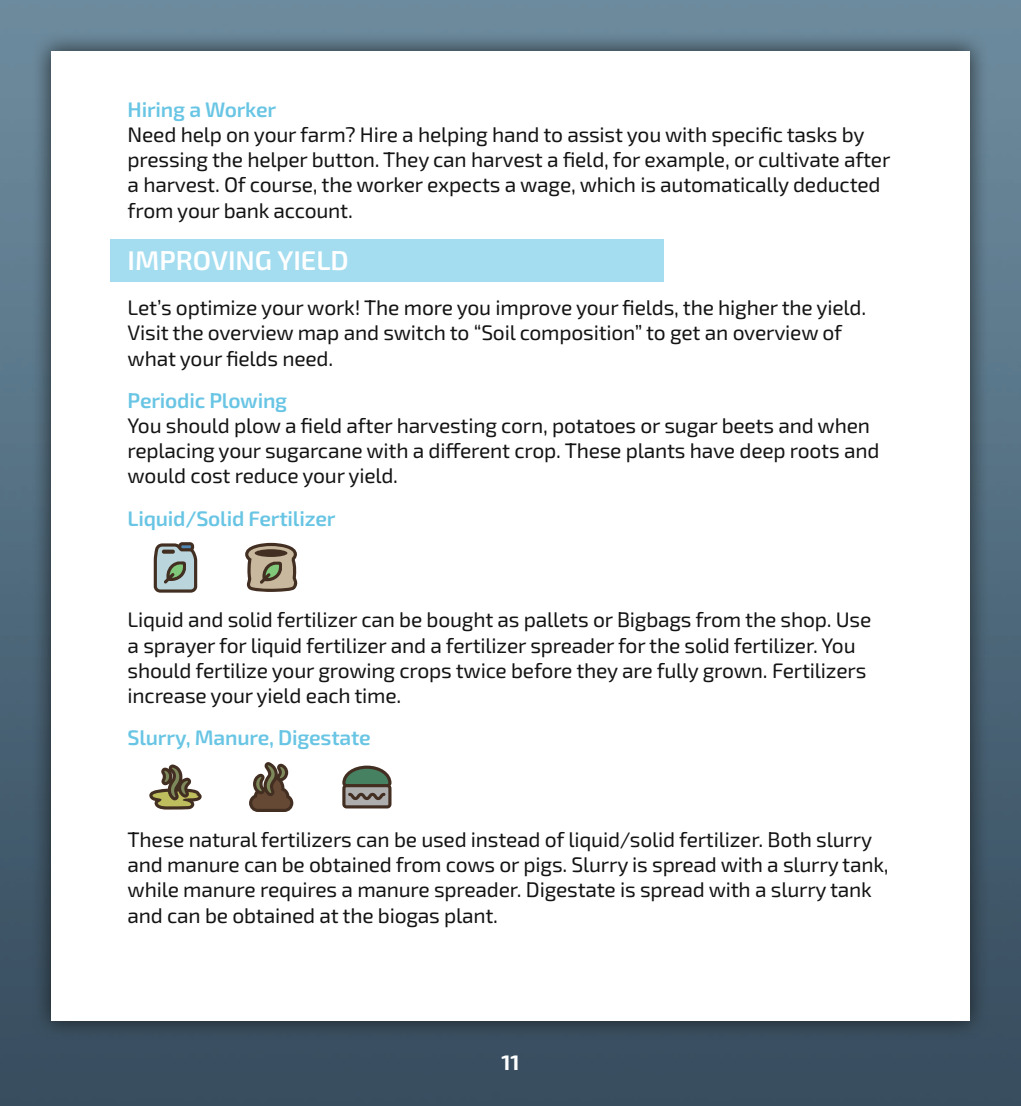
<style>
.page{position:relative;width:1021px;height:1106px;background:#fff}
.page>*{position:absolute;margin:0;border:0;box-sizing:border-box;transform-origin:0 0}
.Headline{font:600 27px "Exo 2";color:#fff}
.Basic{font:21px/25.2px "Exo 2";letter-spacing:-.01em;color:#131413}
.Basic-2{font:600 21px "Exo 2";letter-spacing:-.01em;color:#69c5e4}
.t1{font:700 21px "Exo 2";color:#fff}
.s1{font-weight:600;color:#69c5e4}
</style>
<div class="page">
<img style="left:0;top:0;width:1020px;height:1106px">
<div style="left:31px;top:31px;width:958px;height:1009px;background:#131413;opacity:.75"></div>
<div style="left:51px;top:51px;width:918px;height:969px;background:#fff"></div>
<div style="left:111px;top:239px;width:552px;height:42px;background:#a4ddf0"></div>
<svg style="left:154px;top:542px;width:43px;height:50px"></svg>
<svg style="left:245px;top:543px;width:52px;height:49px"></svg>
<svg style="left:149px;top:764px;width:53px;height:45px"></svg>
<svg style="left:249px;top:762px;width:44px;height:50px"></svg>
<svg style="left:342px;top:765px;width:49px;height:43px"></svg>
<p class="Basic" style="left:128px;top:96px;width:764px"><span class="s1">Hiring a Worker<br></span>Need help on your farm? Hire a helping hand to assist you with specific tasks by pressing the helper button. They can harvest a field, for example, or cultivate after a harvest. Of course, the worker expects a wage, which is automatically deducted from your bank account.</p>
<p class="Headline" style="left:128px;top:241px;width:223px">IMPROVING YIELD</p>
<p class="Basic" style="left:128px;top:294px;width:740px">Let’s optimize your work! The more you improve your fields, the higher the yield.<br>Visit the overview map and switch to “Soil composition” to get an overview of what your fields need.</p>
<p class="Basic" style="left:128px;top:387px;width:753px"><span class="s1">Periodic Plowing<br></span>You should plow a field after harvesting corn, potatoes or sugar beets and when replacing your sugarcane with a different crop. These plants have deep roots and would cost reduce your yield.</p>
<p class="Basic-2" style="left:128px;top:503px;width:209px">Liquid/Solid Fertilizer</p>
<p class="Basic" style="left:128px;top:606px;width:745px">Liquid and solid fertilizer can be bought as pallets or Bigbags from the shop. Use a sprayer for liquid fertilizer and a fertilizer spreader for the solid fertilizer. You should fertilize your growing crops twice before they are fully grown. Fertilizers increase your yield each time.</p>
<p class="Basic-2" style="left:128px;top:723px;width:245px">Slurry, Manure, Digestate</p>
<p class="Basic" style="left:128px;top:826px;width:762px">These natural fertilizers can be used instead of liquid/solid fertilizer. Both slurry and manure can be obtained from cows or pigs. Slurry is spread with a slurry tank, while manure requires a manure spreader. Digestate is spread with a slurry tank and can be obtained at the biogas plant.</p>
<p class="t1" style="left:501px;top:1047px;width:20px">11</p>
</div>
